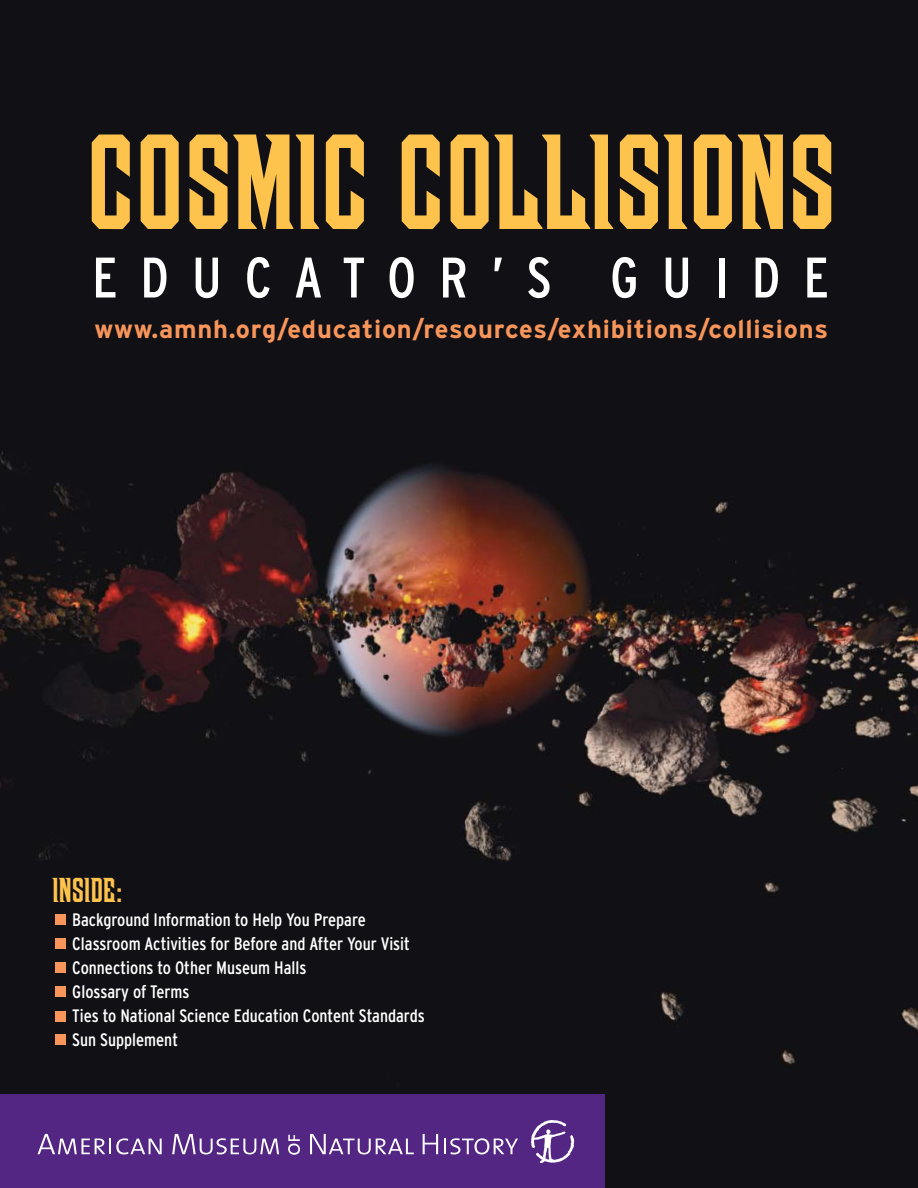
<style>
.page{position:relative;width:918px;height:1188px;background:#fff}
.page>*{position:absolute;margin:0;border:0;box-sizing:border-box;transform-origin:0 0}
.t1{font:135px "Cg Wood Block";color:#fec34d}
.t2{font:condensed 57px "Interstate";letter-spacing:.4em;color:#fff}
.t3{font:34.5px "Cg Wood Block";color:#fec34d}
.t4{font:700 25.5px "Interstate";letter-spacing:.03em;color:#f7955a}
.t5{font:condensed 18px/24px "Interstate";color:#fff}
</style>
<div class="page">
<img style="left:0;top:0;width:918px;height:1188px">
<div style="left:0;top:1094px;width:605px;height:94px;background:#542684"></div>
<div style="left:56px;top:914px;width:10px;height:11px;background:#f7955a"></div>
<div style="left:56px;top:938px;width:10px;height:11px;background:#f7955a"></div>
<div style="left:56px;top:962px;width:10px;height:11px;background:#f7955a"></div>
<div style="left:56px;top:986px;width:10px;height:11px;background:#f7955a"></div>
<div style="left:56px;top:1011px;width:10px;height:10px;background:#f7955a"></div>
<div style="left:56px;top:1034px;width:10px;height:11px;background:#f7955a"></div>
<svg style="left:423px;top:1134px;width:15px;height:20px"></svg>
<svg style="left:172px;top:1134px;width:107px;height:20px"></svg>
<svg style="left:38px;top:1134px;width:124px;height:20px"></svg>
<svg style="left:310px;top:1134px;width:104px;height:20px"></svg>
<svg style="left:288px;top:1135px;width:12px;height:20px"></svg>
<svg style="left:444px;top:1138px;width:74px;height:16px"></svg>
<svg style="left:531px;top:1120px;width:43px;height:43px"></svg>
<h1 class="t1" style="left:86px;top:103px;width:752px">COSMIC COLLISIONS</h1>
<h2 class="t2" style="left:92px;top:256px;width:738px">EDUCATOR’S GUIDE</h2>
<h3 class="t4" style="left:94px;top:319px;width:735px">www.amnh.org/education/resources/exhibitions/collisions</h3>
<h3 class="t3" style="left:52px;top:870px;width:72px">INSIDE:</h3>
<p class="t5" style="left:72px;top:909px;width:354px">Background Information to Help You Prepare Classroom Activities for Before and After Your Visit Connections to Other Museum Halls<br>Glossary of Terms<br>Ties to National Science Education Content Standards Sun Supplement</p>
</div>
